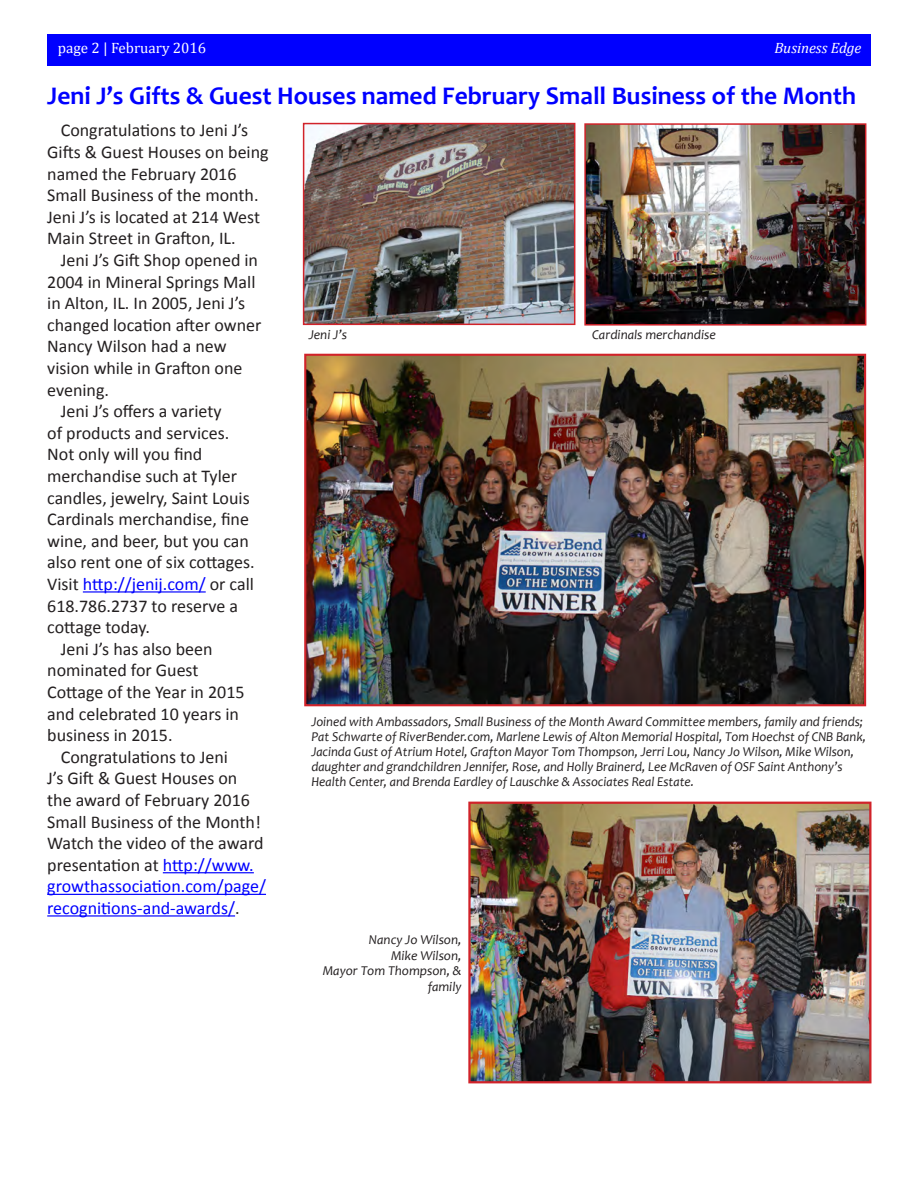
<style>
.page{position:relative;width:918px;height:1188px;background:#fff}
.page>*{position:absolute;margin:0;border:0;box-sizing:border-box;transform-origin:0 0}
.Article_headline{font:700 25.5px "Candara";color:#00f}
.article_copy{font:18px/21.6px "Calibri";color:#231f20}
.t1{font:15px "Cambria";color:#fff}
.t2{font:italic 15px "Cambria";color:#fff}
.picture_caption{font:italic 13.5px/15px "Candara";color:#231f20}
.s1{color:#00f}
</style>
<div class="page">
<div style="left:47px;top:34px;width:824px;height:31px;background:#00f"></div>
<hr style="left:83px;top:591px;width:123px;height:2px;background:#00f">
<hr style="left:163px;top:872px;width:91px;height:1px;background:#00f">
<hr style="left:47px;top:894px;width:219px;height:1px;background:#00f">
<hr style="left:47px;top:915px;width:188px;height:2px;background:#00f">
<img style="left:587px;top:126px;width:276px;height:197px">
<div style="left:584px;top:123px;width:282px;height:203px;border:2px solid #d1232a"></div>
<img style="left:306px;top:126px;width:266px;height:196px">
<div style="left:303px;top:123px;width:272px;height:202px;border:2px solid #d1232a"></div>
<img style="left:471px;top:805px;width:397px;height:275px">
<div style="left:468px;top:802px;width:403px;height:281px;border:2px solid #d1232a"></div>
<img style="left:307px;top:357px;width:556px;height:346px">
<div style="left:304px;top:354px;width:562px;height:352px;border:2px solid #d1232a"></div>
<p class="t1" style="left:58px;top:39px;width:150px">page 2 | February 2016</p>
<p class="t2" style="left:774px;top:37px;width:89px">Business Edge</p>
<p class="Article_headline" style="left:47px;top:79px;width:811px">Jeni J’s Gifts &amp; Guest Houses named February Small Business of the Month</p>
<p class="article_copy" style="left:47px;top:120px;width:223px;text-indent:14px">Congratulations to Jeni J’s<br>Gifts &amp; Guest Houses on being named the February 2016<br>Small Business of the month.<br>Jeni J’s is located at 214 West<br>Main Street in Grafton, IL.</p>
<p class="article_copy" style="left:47px;top:249px;width:216px;text-indent:14px">Jeni J’s Gift Shop opened in<br>2004 in Mineral Springs Mall in Alton, IL. In 2005, Jeni J’s changed location after owner<br>Nancy Wilson had a new vision while in Grafton one evening.</p>
<p class="article_copy" style="left:47px;top:400px;width:209px;text-indent:14px">Jeni J’s offers a variety<br>of products and services.<br>Not only will you find merchandise such at Tyler candles, jewelry, Saint Louis<br>Cardinals merchandise, fine wine, and beer, but you can also rent one of six cottages.<br>Visit <span class="s1">http://jenij.com/</span> or call<br>618.786.2737 to reserve a cottage today.</p>
<p class="article_copy" style="left:47px;top:638px;width:199px;text-indent:14px">Jeni J’s has also been nominated for Guest<br>Cottage of the Year in 2015 and celebrated 10 years in business in 2015.</p>
<p class="article_copy" style="left:47px;top:746px;width:220px;text-indent:14px">Congratulations to Jeni<br>J’s Gift &amp; Guest Houses on the award of February 2016<br>Small Business of the Month!<br>Watch the video of the award presentation at <span class="s1">http://www. growthassociation.com/page/ recognitions-and-awards/</span>.</p>
<p class="picture_caption" style="left:309px;top:327px;width:40px">Jeni J’s</p>
<p class="picture_caption" style="left:592px;top:327px;width:125px">Cardinals merchandise</p>
<p class="picture_caption" style="left:311px;top:714px;width:556px">Joined with Ambassadors, Small Business of the Month Award Committee members, family and friends; Pat Schwarte of RiverBender.com, Marlene Lewis of Alton Memorial Hospital, Tom Hoechst of CNB Bank, Jacinda Gust of Atrium Hotel, Grafton Mayor Tom Thompson, Jerri Lou, Nancy Jo Wilson, Mike Wilson, daughter and grandchildren Jennifer, Rose, and Holly Brainerd, Lee McRaven of OSF Saint Anthony’s Health Center, and Brenda Eardley of Lauschke &amp; Associates Real Estate.</p>
<p class="picture_caption" style="left:323px;top:932px;width:140px;line-height:15.8px;text-align:right">Nancy Jo Wilson,<br>Mike Wilson,<br>Mayor Tom Thompson, &amp; family</p>
</div>
